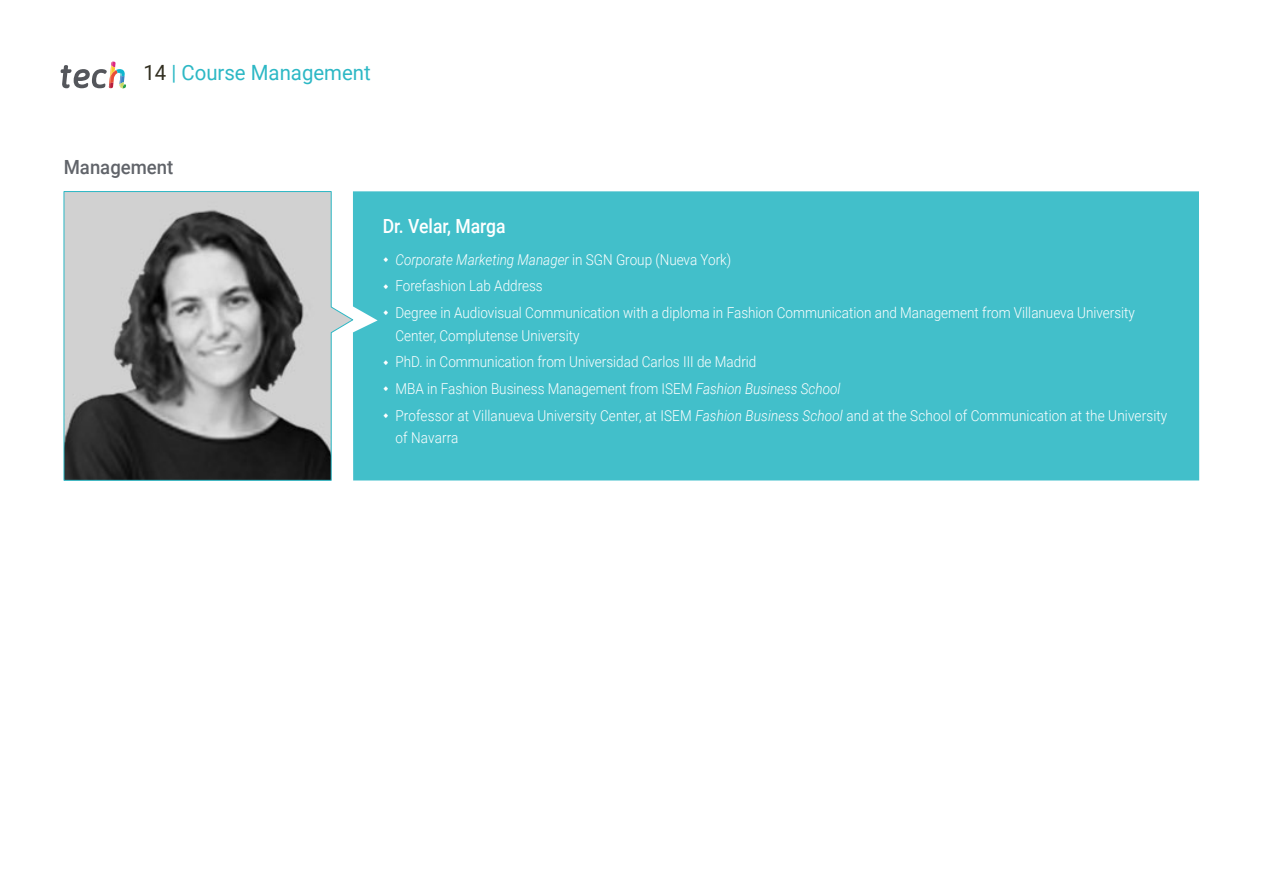
<style>
.page{position:relative;width:1263px;height:893px;background:#fff}
.page>*{position:absolute;margin:0;border:0;box-sizing:border-box;transform-origin:0 0}
.t1{font:21px "Roboto";color:#2db8c5}
.t2{font:500 19.5px "Roboto";color:#fff;scale:.9 1}
.t3{font:500 19.5px "Roboto";color:#61646a;scale:.95 1}
.t4{font:300 15px/26.7px "Roboto";color:#fff;scale:.9 1}
.s1{color:#312e20}
.s2{font-style:italic}
</style>
<div class="page">
<div style="left:353px;top:191px;width:846px;height:289px;background:#42bfca"></div>
<svg style="left:64px;top:191px;width:289px;height:290px;background:#909292"></svg>
<svg style="left:61px;top:62px;width:65px;height:27px"></svg>
<svg style="left:384px;top:257px;width:4px;height:5px"></svg>
<svg style="left:384px;top:284px;width:4px;height:5px"></svg>
<svg style="left:384px;top:310px;width:4px;height:5px"></svg>
<svg style="left:384px;top:360px;width:4px;height:5px"></svg>
<svg style="left:384px;top:386px;width:4px;height:5px"></svg>
<svg style="left:384px;top:413px;width:4px;height:5px"></svg>
<h1 class="t1" style="left:144px;top:57px;width:229px"><span class="s1">14</span> | Course Management</h1>
<h2 class="t3" style="left:64px;top:154px;width:117px">Management</h2>
<h2 class="t2" style="left:383px;top:212px;width:138px">Dr. Velar, Marga</h2>
<p class="t4" style="left:395px;top:245px;width:823px"><span class="s2">Corporate Marketing Manager</span> in SGN Group (Nueva York)<br>Forefashion Lab Address<br>Degree in Audiovisual Communication with a diploma in Fashion Communication and Management from Villanueva University</p>
<p class="t4" style="left:395px;top:321px;width:859px">Center, Complutense University<br>PhD. in Communication from Universidad Carlos III de Madrid<br>MBA in Fashion Business Management from ISEM <span class="s2">Fashion Business School<br></span>Professor at Villanueva University Center, at ISEM <span class="s2">Fashion Business School</span> and at the School of Communication at the University</p>
<p class="t4" style="left:395px;top:424px;width:71px">of Navarra</p>
</div>
